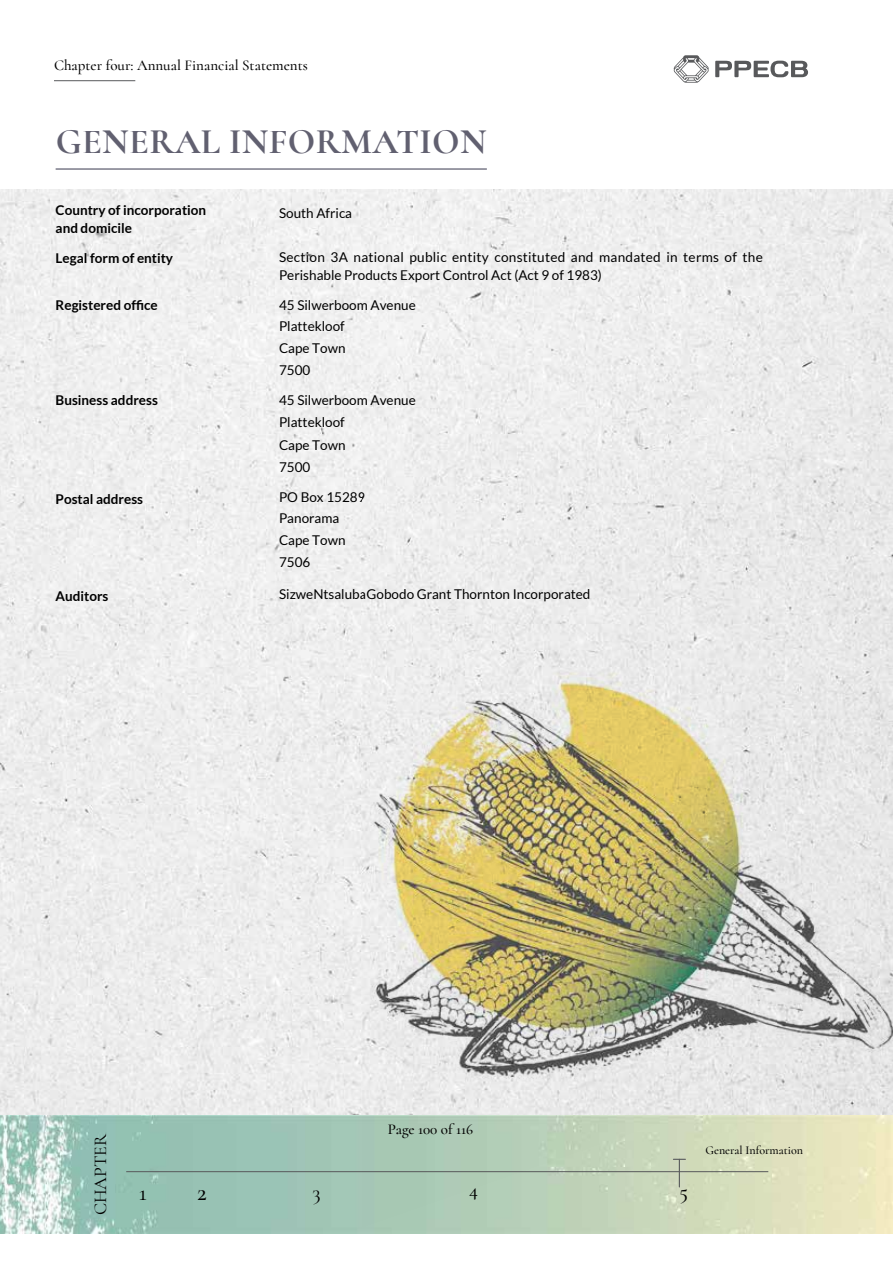
<style>
.page{position:relative;width:893px;height:1263px;background:#fff}
.page>*{position:absolute;margin:0;border:0;box-sizing:border-box;transform-origin:0 0}
.t1{font:700 36px "Cormorant";letter-spacing:.01em;color:#616070}
.t2{font:24px "Cormorant";color:#000}
.t3{font:500 24px "Cormorant";color:#000}
.t4{font:21px "Cormorant";color:#000}
.t5{font:500 21px "Cormorant";color:#000}
.t6{font:500 19.5px "Cormorant";color:#000}
.t7{font:18px "Cormorant";color:#000}
.t8{font:500 15px "Cormorant";color:#000}
.t9{font:13.5px/22px "Lato";color:#000}
.t10{font:13.5px/17.9px "Lato";letter-spacing:.02em;color:#000}
.t11{font:700 13.5px/17.9px "Lato";color:#000}
.t12{font:500 12px "Cormorant";color:#000}
</style>
<div class="page">
<svg style="left:674px;top:55px;width:35px;height:28px"></svg>
<svg style="left:715px;top:61px;width:63px;height:16px"></svg>
<hr style="left:54px;top:80px;width:81px;height:1px;background:#58595b">
<img style="left:0;top:190px;width:893px;height:1043px">
<hr style="left:126px;top:1171px;width:642px;height:1px;background:#58595b">
<svg style="left:778px;top:60px;width:30px;height:18px"></svg>
<hr style="left:56px;top:168px;width:431px;height:2px;background:#7a7a89">
<img style="left:363px;top:449px;width:530px;height:778px">
<svg style="left:673px;top:1159px;width:12px;height:28px"></svg>
<p class="t8" style="left:54px;top:56px;width:255px">Chapter four: Annual Financial Statements</p>
<h1 class="t1" style="left:56px;top:119px;width:432px">GENERAL INFORMATION</h1>
<p class="t11" style="left:56px;top:201px;width:152px">Country of incorporation and domicile</p>
<p class="t11" style="left:56px;top:249px;width:119px">Legal form of entity</p>
<p class="t11" style="left:56px;top:296px;width:104px">Registered office</p>
<p class="t11" style="left:56px;top:391px;width:104px">Business address</p>
<p class="t11" style="left:56px;top:490px;width:89px">Postal address</p>
<p class="t11" style="left:56px;top:587px;width:54px">Auditors</p>
<p class="t9" style="left:279px;top:202px;width:75px">South Africa</p>
<p class="t10" style="left:279px;top:248px;width:485px">Section 3A national public entity constituted and mandated in terms of the<br>Perishable Products Export Control Act (Act 9 of 1983)</p>
<p class="t9" style="left:279px;top:295px;width:138px;line-height:20.7px">45 Silwerboom Avenue<br>Plattekloof</p>
<p class="t9" style="left:279px;top:337px;width:68px">Cape Town<br>7500</p>
<p class="t9" style="left:279px;top:389px;width:138px">45 Silwerboom Avenue<br>Plattekloof<br>Cape Town<br>7500</p>
<p class="t9" style="left:279px;top:487px;width:88px;line-height:20.7px">PO Box 15289<br>Panorama</p>
<p class="t9" style="left:279px;top:529px;width:68px">Cape Town<br>7506</p>
<p class="t9" style="left:279px;top:583px;width:313px">SizweNtsalubaGobodo Grant Thornton Incorporated</p>
<h3 class="t7" style="left:90px;top:1215px;width:83px;rotate:-90deg">CHAPTER</h3>
<p class="t8" style="left:388px;top:1120px;width:87px">Page 100 of 116</p>
<h2 class="t2" style="left:139px;top:1177px;width:9px">1</h2>
<h2 class="t3" style="left:197px;top:1177px;width:11px">2</h2>
<h3 class="t4" style="left:312px;top:1179px;width:10px">3</h3>
<h3 class="t6" style="left:469px;top:1178px;width:10px">4</h3>
<h3 class="t5" style="left:679px;top:1178px;width:10px">5</h3>
<p class="t12" style="left:705px;top:1142px;width:99px">General Information</p>
</div>
